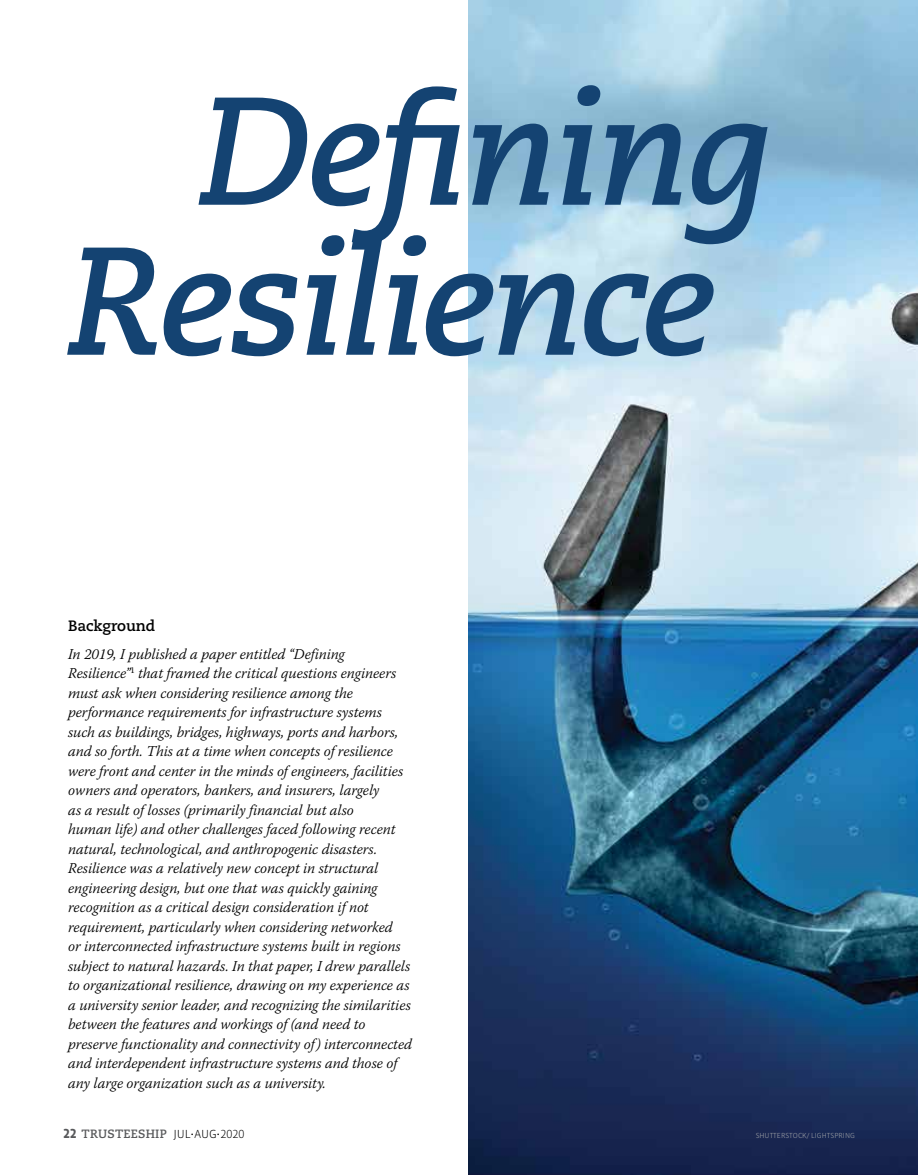
<style>
.page{position:relative;width:918px;height:1175px;background:#fff}
.page>*{position:absolute;margin:0;border:0;box-sizing:border-box;transform-origin:0 0}
.t1{font:italic 700 153px/150px "Caecilia LT Std";color:#144372}
.t2{font:italic 300 15px/19.5px "Warnock Pro";letter-spacing:-.005em;color:#000}
.t3{font:700 15px "Caecilia LT Std";letter-spacing:-.005em;color:#000}
.t4{font:700 12px "Caecilia LT Std";letter-spacing:.02em;color:#58595b}
.t5{font:300 7.5px "Vista Sans OT";color:#a7a9ac}
.s1{font-family:"Vista Sans OT";font-size:13.5px}
.s2{font-family:"Vista Sans OT";font-weight:300;color:#000}
</style>
<div class="page">
<img style="left:468px;top:0;width:450px;height:1174px">
<h1 class="t1" style="left:63px;top:79px;width:723px;text-indent:131px">Defining<br>Resilience</h1>
<p class="t3" style="left:68px;top:616px;width:89px">Background</p>
<p class="t2" style="left:68px;top:644px;width:346px">In 2019, I published a paper entitled “Defining Resilience”<sup>1</sup> that framed the critical questions engineers must ask when considering resilience among the performance requirements for infrastructure systems such as buildings, bridges, highways, ports and harbors, and so forth. This at a time when concepts of resilience were front and center in the minds of engineers, facilities owners and operators, bankers, and insurers, largely<br>as a result of losses (primarily financial but also<br>human life) and other challenges faced following recent natural, technological, and anthropogenic disasters.<br>Resilience was a relatively new concept in structural engineering design, but one that was quickly gaining recognition as a critical design consideration if not requirement, particularly when considering networked<br>or interconnected infrastructure systems built in regions subject to natural hazards. In that paper, I drew parallels to organizational resilience, drawing on my experience as a university senior leader, and recognizing the similarities between the features and workings of (and need to preserve functionality and connectivity of) interconnected and interdependent infrastructure systems and those of any large organization such as a university.</p>
<p class="t4" style="left:63px;top:1127px;width:183px"><span class="s1">22</span> TRUSTEESHIP <span class="s2">JUL</span><sup>.</sup><span class="s2">AUG</span><sup>.</sup><span class="s2">2020</span></p>
<p class="t5" style="left:756px;top:1131px;width:101px">SHUTTERSTOCK/ LIGHTSPRING</p>
</div>
